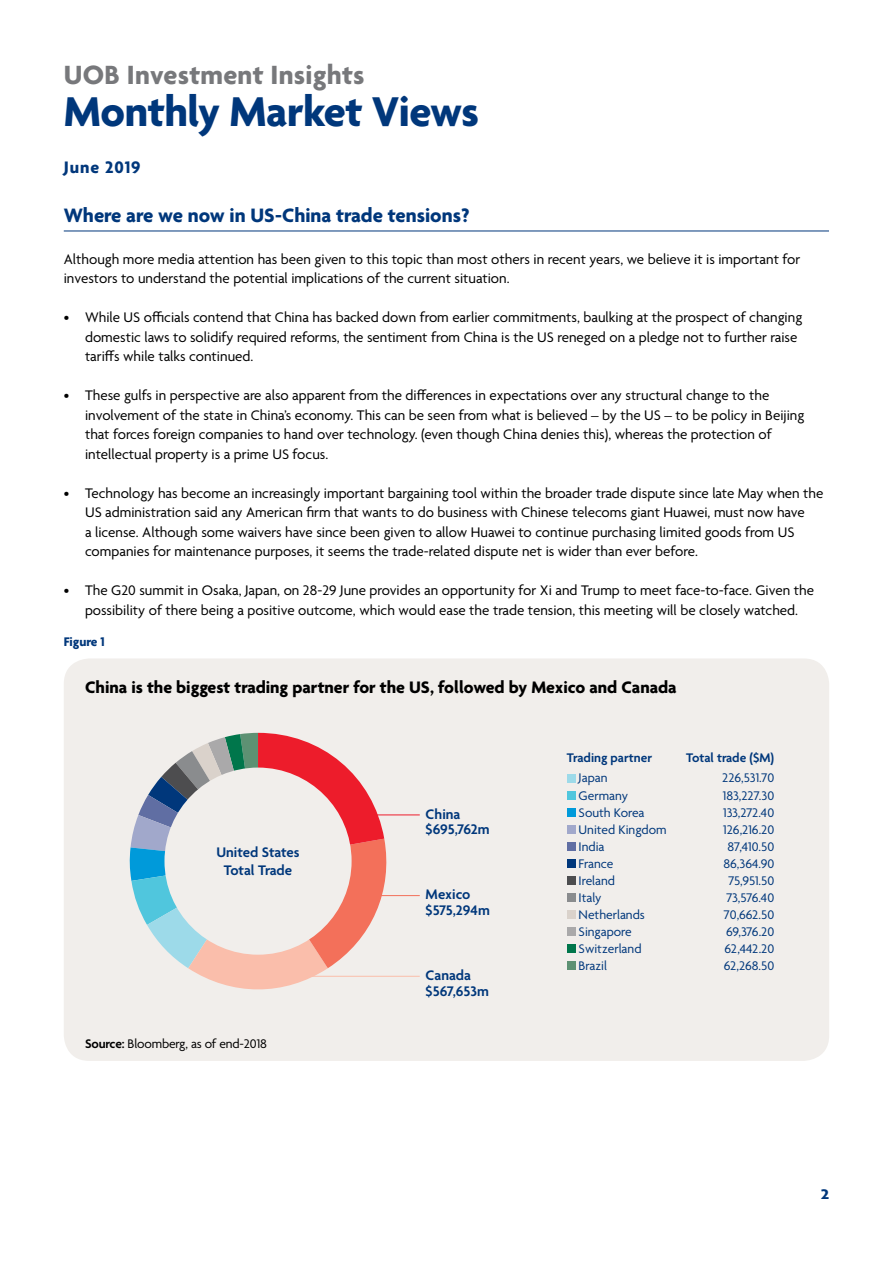
<style>
.page{position:relative;width:893px;height:1263px;background:#fff}
.page>*{position:absolute;margin:0;border:0;box-sizing:border-box;transform-origin:0 0}
.t1{font:700 45px "Agenda";letter-spacing:-.01em;color:#00377b}
.t2{font:700 28.5px "Agenda";letter-spacing:.01em;color:#77787b}
.t3{font:700 21px "Agenda";color:#00377b}
.t4{font:700 18px "Agenda";color:#000}
.t5{font:700 18px "Agenda";letter-spacing:.05em;color:#00377b}
.t6{font:15px/19.5px "Agenda";color:#000}
.t7{font:600 15px/15.6px "Agenda";color:#00377b}
.t8{font:700 15px "Agenda";color:#00377b;scale:1.2 1}
.t9{font:13.5px/17.1px "Agenda";color:#00377b}
.t10{font:13.5px "Agenda";letter-spacing:-.01em;color:#000}
.t11{font:600 13.5px "Agenda";color:#00377b}
.t12{font:700 13.5px "Agenda";color:#00377b}
.s1{font-weight:600}
</style>
<div class="page">
<div style="left:64px;top:658px;width:765px;height:403px;background:#f1eeeb;border-radius:26px"></div>
<hr style="left:64px;top:231px;width:765px;height:1px;background:#00377b">
<svg style="left:129px;top:733px;width:264px;height:257px"></svg>
<div style="left:164px;top:767px;width:188px;height:188px;background:#f1eeeb;border-radius:50%"></div>
<div style="left:567px;top:774px;width:8px;height:8px;background:#9ddae9"></div>
<div style="left:567px;top:791px;width:8px;height:8px;background:#50c6dd"></div>
<div style="left:567px;top:808px;width:8px;height:8px;background:#009ada"></div>
<div style="left:567px;top:825px;width:8px;height:9px;background:#a1a8cb"></div>
<div style="left:567px;top:842px;width:8px;height:9px;background:#606ea3"></div>
<div style="left:567px;top:859px;width:8px;height:9px;background:#00377b"></div>
<div style="left:567px;top:876px;width:8px;height:9px;background:#4d4d4f"></div>
<div style="left:567px;top:893px;width:8px;height:9px;background:#8a8c8e"></div>
<div style="left:567px;top:910px;width:8px;height:9px;background:#dad2cb"></div>
<div style="left:567px;top:927px;width:8px;height:9px;background:#aaa9aa"></div>
<div style="left:567px;top:944px;width:8px;height:9px;background:#00764b"></div>
<div style="left:567px;top:961px;width:8px;height:9px;background:#5d9173"></div>
<hr style="left:375px;top:895px;width:45px;height:1px;background:#f3705a">
<hr style="left:262px;top:976px;width:158px;height:1px;background:#fabeab">
<hr style="left:375px;top:814px;width:45px;height:1px;background:#ed1c2b">
<h2 class="t2" style="left:64px;top:60px;width:302px">UOB Investment Insights</h2>
<h1 class="t1" style="left:64px;top:88px;width:417px">Monthly Market Views</h1>
<p class="t5" style="left:64px;top:158px;width:78px">June 2019</p>
<h3 class="t3" style="left:64px;top:204px;width:407px">Where are we now in US-China trade tensions?</h3>
<p class="t6" style="left:64px;top:250px;width:738px">Although more media attention has been given to this topic than most others in recent years, we believe it is important for investors to understand the potential implications of the current situation.</p>
<p class="t6" style="left:85px;top:309px;width:719px;text-indent:-21px">• While US officials contend that China has backed down from earlier commitments, baulking at the prospect of changing domestic laws to solidify required reforms, the sentiment from China is the US reneged on a pledge not to further raise tariffs while talks continued.</p>
<p class="t6" style="left:85px;top:387px;width:721px;text-indent:-21px">• These gulfs in perspective are also apparent from the differences in expectations over any structural change to the involvement of the state in China’s economy. This can be seen from what is believed – by the US – to be policy in Beijing that forces foreign companies to hand over technology. (even though China denies this), whereas the protection of intellectual property is a prime US focus.</p>
<p class="t6" style="left:85px;top:484px;width:740px;text-indent:-21px">• Technology has become an increasingly important bargaining tool within the broader trade dispute since late May when the US administration said any American firm that wants to do business with Chinese telecoms giant Huawei, must now have<br>a license. Although some waivers have since been given to allow Huawei to continue purchasing limited goods from US companies for maintenance purposes, it seems the trade-related dispute net is wider than ever before.</p>
<p class="t6" style="left:64px;top:582px;width:752px;text-align:center">• The G20 summit in Osaka, Japan, on 28-29 June provides an opportunity for Xi and Trump to meet face-to-face. Given the possibility of there being a positive outcome, which would ease the trade tension, this meeting will be closely watched.</p>
<p class="t12" style="left:64px;top:634px;width:42px">Figure 1</p>
<p class="t4" style="left:85px;top:677px;width:593px">China is the biggest trading partner for the US, followed by Mexico and Canada</p>
<p class="t7" style="left:216px;top:845px;width:85px;line-height:18px;text-align:center">United States<br>Total Trade</p>
<p class="t10" style="left:85px;top:1036px;width:183px"><span class="s1">Source:</span> Bloomberg, as of end-2018</p>
<p class="t7" style="left:426px;top:807px;width:65px">China $695,762m</p>
<p class="t7" style="left:426px;top:888px;width:66px">Mexico $575,294m</p>
<p class="t7" style="left:426px;top:968px;width:65px">Canada $567,653m</p>
<p class="t11" style="left:567px;top:750px;width:87px">Trading partner</p>
<p class="t11" style="left:686px;top:750px;width:90px">Total trade ($M)</p>
<p class="t9" style="left:722px;top:770px;width:53px;text-align:center">226,531.70<br>183,227.30<br>133,272.40<br>126,216.20<br>87,410.50<br>86,364.90<br>75,951.50<br>73,576.40<br>70,662.50<br>69,376.20<br>62,442.20<br>62,268.50</p>
<p class="t9" style="left:579px;top:770px;width:89px">Japan<br>Germany<br>South Korea<br>United Kingdom<br>India<br>France<br>Ireland<br>Italy<br>Netherlands<br>Singapore<br>Switzerland<br>Brazil</p>
<p class="t8" style="left:821px;top:1186px;width:9px">2</p>
</div>
